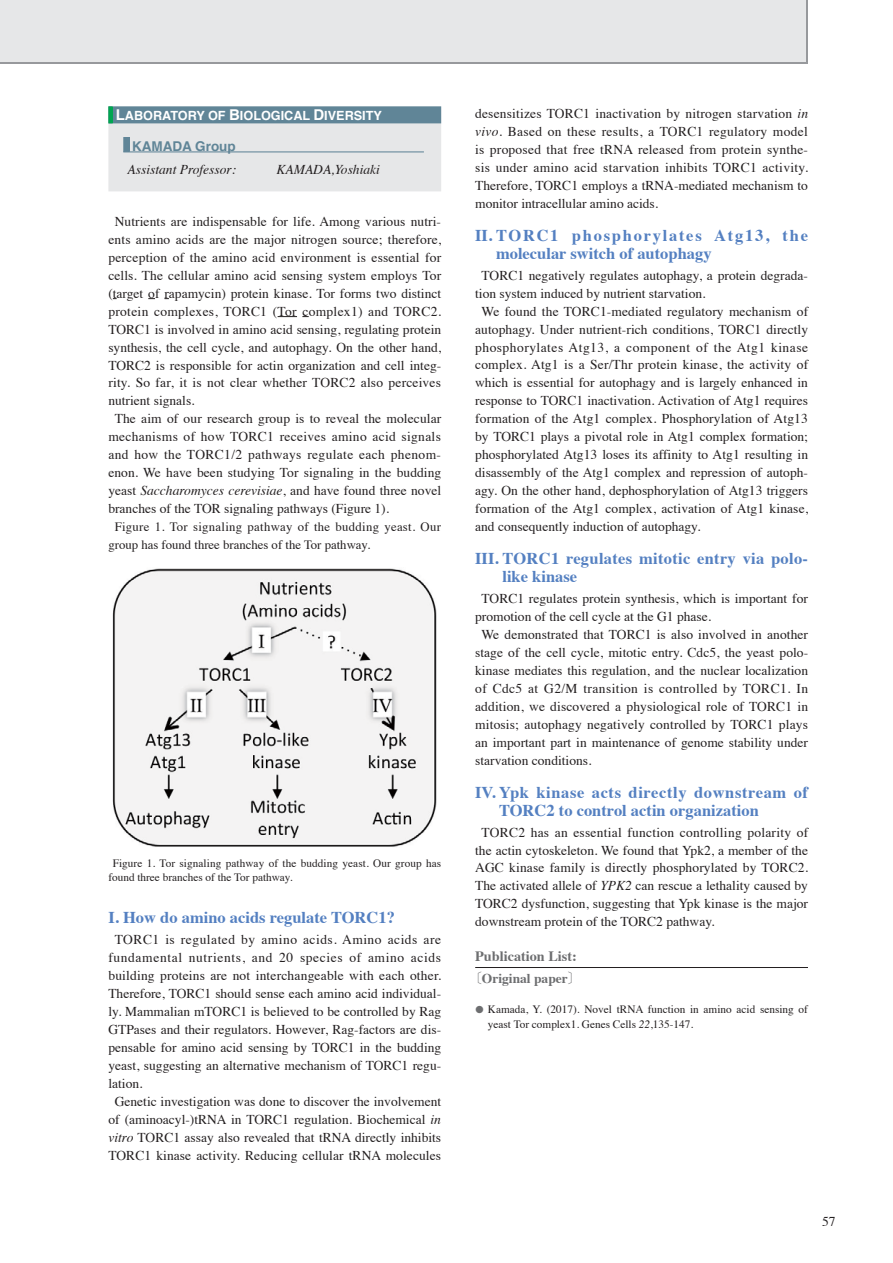
<style>
.page{position:relative;width:893px;height:1263px;background:#fff}
.page>*{position:absolute;margin:0;border:0;box-sizing:border-box;transform-origin:0 0}
.t1{font:700 16.5px/18px "Times";color:#5480c1}
.t2{font:700 16.5px/18px "Times";letter-spacing:.045em;color:#5480c1}
.t3{font:700 16.5px/18px "Times";letter-spacing:.02em;color:#5480c1}
.t4{font:700 14.25px "Times";color:#6d6e70}
.t5{font:13.5px/18px "Times";color:#231f20;text-align:justify}
.t6{font:13.5px "Times";letter-spacing:.025em;color:#231f20}
.t7{font:13.5px "Times";letter-spacing:.035em;color:#231f20}
.t8{font:13.5px "Times";letter-spacing:.045em;color:#231f20}
.t9{font:13.5px "Times";letter-spacing:.02em;color:#231f20}
.t10{font:13.5px "Times";letter-spacing:.03em;color:#231f20}
.t11{font:italic 13.5px "Times";color:#231f20}
.t12{font:700 13.5px "Times";color:#6d6e70}
.t13{font:700 13.5px "Helvetica";color:#608597}
.t14{font:12.75px/18px "Times";letter-spacing:.02em;color:#231f20}
.t15{font:700 12.6px "Helvetica";color:#fff}
.t16{font:11.25px/14.2px "Times";color:#231f20}
.s1{font-size:14.85px}
.s2{font-style:italic}
.s3{font-family:"Koz Min Pr 6 N Regular 90 msp RKSJ H";font-weight:400}
.s4{font-size:25.8px;color:#6d6e70}
</style>
<div class="page">
<div style="left:0;top:0;width:808px;height:64px;background:#e6e7e8"></div>
<hr style="left:806px;top:0;width:2px;height:64px;background:#97999c">
<svg style="left:278px;top:316px;width:31px;height:1px"></svg>
<img style="left:112px;top:568px;width:325px;height:279px">
<hr style="left:475px;top:967px;width:333px;height:1px;background:#231f20">
<div style="left:109px;top:107px;width:332px;height:84px;background:#e6e7e8"></div>
<div style="left:109px;top:107px;width:332px;height:16px;background:#608597"></div>
<div style="left:108px;top:106px;width:333px;height:17px;border:1px solid #608597"></div>
<hr style="left:109px;top:107px;width:3px;height:16px;background:#00a650">
<div style="left:108px;top:106px;width:5px;height:17px;border:1px solid #00a650"></div>
<div style="left:124px;top:138px;width:5px;height:13px;background:#608597"></div>
<div style="left:123px;top:137px;width:7px;height:15px;border:1px solid #608597"></div>
<hr style="left:123px;top:151px;width:301px;height:1px;background:#608597">
<hr style="left:0;top:62px;width:808px;height:2px;background:#97999c">
<p class="t15" style="left:116px;top:111px;width:268px"><span class="s1">L</span>ABORATORY OF <span class="s1">B</span>IOLOGICAL <span class="s1">D</span>IVERSITY</p>
<p class="t13" style="left:132px;top:141px;width:105px">KAMADA Group</p>
<p class="t11" style="left:128px;top:164px;width:110px">Assistant Professor:</p>
<p class="t11" style="left:277px;top:164px;width:105px">KAMADA,Yoshiaki</p>
<p class="t5" style="left:115px;top:213px;width:328px">Nutrients are indispensable for life. Among various nutri-</p>
<p class="t5" style="left:108px;top:231px;width:334px">ents amino acids are the major nitrogen source; therefore,</p>
<p class="t5" style="left:108px;top:249px;width:334px">perception of the amino acid environment is essential for</p>
<p class="t5" style="left:108px;top:267px;width:334px">cells. The cellular amino acid sensing system employs Tor</p>
<p class="t5" style="left:108px;top:285px;width:334px">(target of rapamycin) protein kinase. Tor forms two distinct</p>
<p class="t9" style="left:108px;top:305px;width:334px">protein complexes, TORC1 (Tor complex1) and TORC2.</p>
<p class="t5" style="left:108px;top:321px;width:334px">TORC1 is involved in amino acid sensing, regulating protein</p>
<p class="t5" style="left:108px;top:339px;width:334px">synthesis, the cell cycle, and autophagy. On the other hand,</p>
<p class="t5" style="left:108px;top:357px;width:334px">TORC2 is responsible for actin organization and cell integ-</p>
<p class="t5" style="left:108px;top:375px;width:334px">rity. So far, it is not clear whether TORC2 also perceives</p>
<p class="t5" style="left:108px;top:393px;width:88px">nutrient signals.</p>
<p class="t5" style="left:115px;top:411px;width:328px">The aim of our research group is to reveal the molecular</p>
<p class="t6" style="left:108px;top:431px;width:334px">mechanisms of how TORC1 receives amino acid signals</p>
<p class="t6" style="left:108px;top:449px;width:334px">and how the TORC1/2 pathways regulate each phenom-</p>
<p class="t5" style="left:108px;top:465px;width:334px">enon. We have been studying Tor signaling in the budding</p>
<p class="t5" style="left:108px;top:483px;width:334px">yeast <span class="s2">Saccharomyces cerevisiae</span>, and have found three novel</p>
<p class="t5" style="left:108px;top:501px;width:282px">branches of the TOR signaling pathways (Figure 1).</p>
<p class="t14" style="left:108px;top:519px;width:334px;text-indent:6px">Figure 1. Tor signaling pathway of the budding yeast. Our group has found three branches of the Tor pathway.</p>
<p class="t16" style="left:108px;top:857px;width:334px;text-indent:4px">Figure 1. Tor signaling pathway of the budding yeast. Our group has found three branches of the Tor pathway.</p>
<p class="t1" style="left:108px;top:910px;width:288px">I. How do amino acids regulate TORC1?</p>
<p class="t7" style="left:115px;top:934px;width:328px">TORC1 is regulated by amino acids. Amino acids are</p>
<p class="t8" style="left:108px;top:952px;width:334px">fundamental nutrients, and 20 species of amino acids</p>
<p class="t5" style="left:108px;top:968px;width:334px">building proteins are not interchangeable with each other.</p>
<p class="t5" style="left:108px;top:986px;width:334px">Therefore, TORC1 should sense each amino acid individual-</p>
<p class="t5" style="left:108px;top:1004px;width:334px">ly. Mammalian mTORC1 is believed to be controlled by Rag</p>
<p class="t5" style="left:108px;top:1022px;width:334px">GTPases and their regulators. However, Rag-factors are dis-</p>
<p class="t5" style="left:108px;top:1040px;width:334px">pensable for amino acid sensing by TORC1 in the budding</p>
<p class="t5" style="left:108px;top:1058px;width:334px">yeast, suggesting an alternative mechanism of TORC1 regu-</p>
<p class="t5" style="left:108px;top:1076px;width:36px">lation.</p>
<p class="t5" style="left:115px;top:1094px;width:328px">Genetic investigation was done to discover the involvement</p>
<p class="t5" style="left:108px;top:1112px;width:334px">of (aminoacyl-)tRNA in TORC1 regulation. Biochemical <span class="s2">in</span></p>
<p class="t5" style="left:108px;top:1130px;width:334px"><span class="s2">vitro</span> TORC1 assay also revealed that tRNA directly inhibits</p>
<p class="t5" style="left:108px;top:1148px;width:334px">TORC1 kinase activity. Reducing cellular tRNA molecules</p>
<p class="t5" style="left:475px;top:106px;width:334px">desensitizes TORC1 inactivation by nitrogen starvation <span class="s2">in vivo</span>. Based on these results, a TORC1 regulatory model is proposed that free tRNA released from protein synthe&shy;sis under amino acid starvation inhibits TORC1 activity.<br>Therefore, TORC1 employs a tRNA-mediated mechanism to monitor intracellular amino acids.</p>
<p class="t2" style="left:496px;top:228px;width:313px;text-indent:-21px">II. TORC1 phosphorylates Atg13, the molecular switch of autophagy</p>
<p class="t5" style="left:481px;top:267px;width:328px">TORC1 negatively regulates autophagy, a protein degrada-</p>
<p class="t5" style="left:475px;top:285px;width:232px">tion system induced by nutrient starvation.</p>
<p class="t5" style="left:481px;top:303px;width:328px">We found the TORC1-mediated regulatory mechanism of</p>
<p class="t5" style="left:475px;top:321px;width:334px">autophagy. Under nutrient-rich conditions, TORC1 directly</p>
<p class="t7" style="left:475px;top:341px;width:334px">phosphorylates Atg13, a component of the Atg1 kinase</p>
<p class="t5" style="left:475px;top:357px;width:334px">complex. Atg1 is a Ser/Thr protein kinase, the activity of</p>
<p class="t5" style="left:475px;top:375px;width:334px">which is essential for autophagy and is largely enhanced in</p>
<p class="t5" style="left:475px;top:393px;width:334px">response to TORC1 inactivation. Activation of Atg1 requires</p>
<p class="t5" style="left:475px;top:411px;width:334px">formation of the Atg1 complex. Phosphorylation of Atg13</p>
<p class="t5" style="left:475px;top:429px;width:334px">by TORC1 plays a pivotal role in Atg1 complex formation;</p>
<p class="t5" style="left:475px;top:447px;width:334px">phosphorylated Atg13 loses its affinity to Atg1 resulting in</p>
<p class="t5" style="left:475px;top:465px;width:334px">disassembly of the Atg1 complex and repression of autoph-</p>
<p class="t5" style="left:475px;top:483px;width:334px">agy. On the other hand, dephosphorylation of Atg13 triggers</p>
<p class="t5" style="left:475px;top:501px;width:334px">formation of the Atg1 complex, activation of Atg1 kinase,</p>
<p class="t5" style="left:475px;top:519px;width:227px">and consequently induction of autophagy.</p>
<p class="t3" style="left:502px;top:551px;width:307px;text-indent:-27px">III. TORC1 regulates mitotic entry via polo&shy;like kinase</p>
<p class="t5" style="left:481px;top:591px;width:328px">TORC1 regulates protein synthesis, which is important for</p>
<p class="t5" style="left:475px;top:609px;width:237px">promotion of the cell cycle at the G1 phase.</p>
<p class="t5" style="left:481px;top:627px;width:328px">We demonstrated that TORC1 is also involved in another</p>
<p class="t5" style="left:475px;top:645px;width:334px">stage of the cell cycle, mitotic entry. Cdc5, the yeast polo-</p>
<p class="t5" style="left:475px;top:663px;width:334px">kinase mediates this regulation, and the nuclear localization</p>
<p class="t10" style="left:475px;top:683px;width:334px">of Cdc5 at G2/M transition is controlled by TORC1. In</p>
<p class="t5" style="left:475px;top:698px;width:334px">addition, we discovered a physiological role of TORC1 in</p>
<p class="t5" style="left:475px;top:716px;width:334px">mitosis; autophagy negatively controlled by TORC1 plays</p>
<p class="t5" style="left:475px;top:734px;width:334px">an important part in maintenance of genome stability under</p>
<p class="t5" style="left:475px;top:752px;width:118px">starvation conditions.</p>
<p class="t1" style="left:499px;top:784px;width:310px;text-indent:-24px">IV. Ypk kinase acts directly downstream of<br>TORC2 to control actin organization</p>
<p class="t5" style="left:475px;top:824px;width:334px;text-indent:6px">TORC2 has an essential function controlling polarity of the actin cytoskeleton. We found that Ypk2, a member of the AGC kinase family is directly phosphorylated by TORC2.<br>The activated allele of <span class="s2">YPK2</span> can rescue a lethality caused by TORC2 dysfunction, suggesting that Ypk kinase is the major downstream protein of the TORC2 pathway.</p>
<p class="t4" style="left:475px;top:951px;width:103px">Publication List:</p>
<p class="t12" style="left:468px;top:973px;width:114px"><span class="s3">〔</span>Original paper<span class="s3">〕</span></p>
<p class="t16" style="left:488px;top:1003px;width:321px;line-height:15px;text-indent:-13px"><span class="s4">•</span> Kamada, Y. (2017). Novel tRNA function in amino acid sensing of yeast Tor complex1. Genes Cells <span class="s2">22</span>,135-147.</p>
<p class="t5" style="left:822px;top:1214px;width:15px">57</p>
</div>
